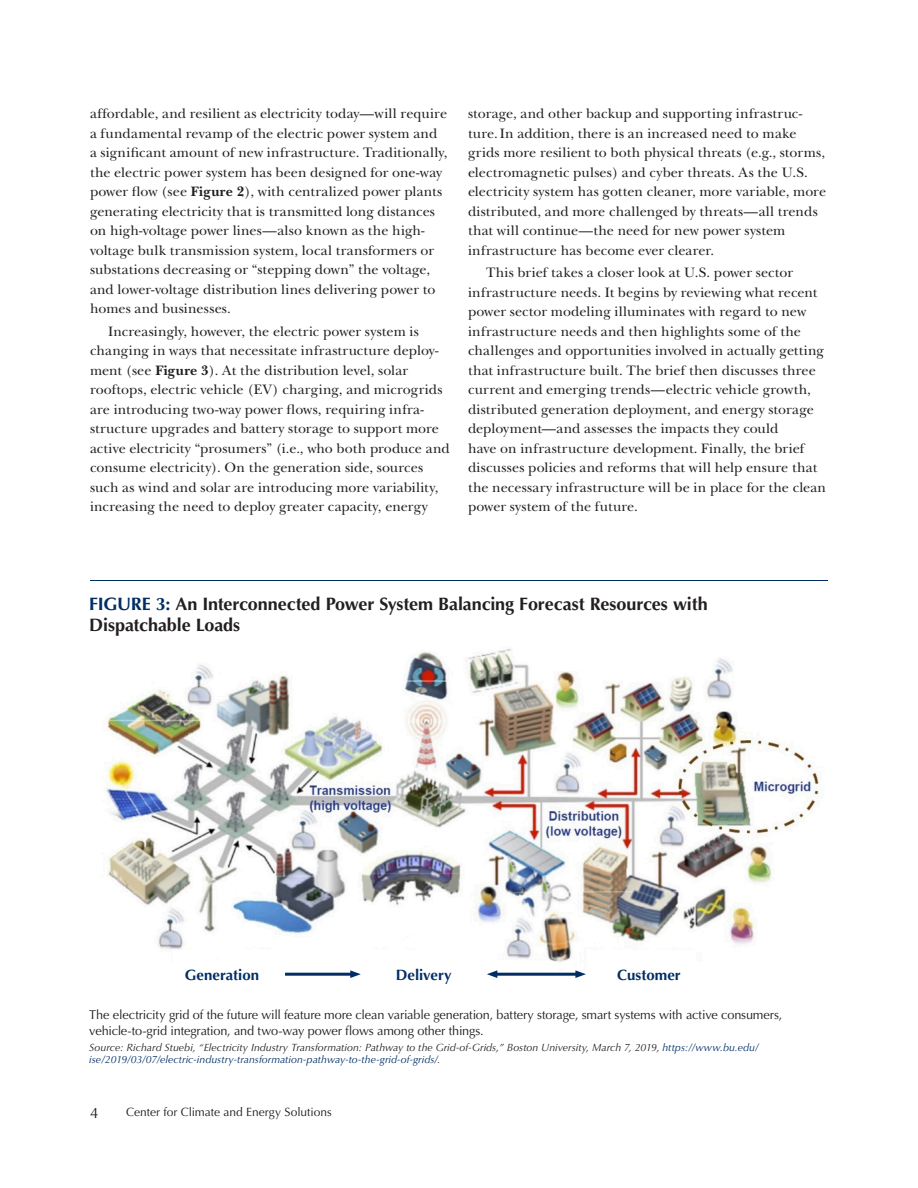
<style>
.page{position:relative;width:918px;height:1188px;background:#fff}
.page>*{position:absolute;margin:0;border:0;box-sizing:border-box;transform-origin:0 0}
.FCI_Figure_Header{font:700 18px/21.6px "Optima LT Std";letter-spacing:-.005em;color:#231f20}
.FCI_Subhead_Optima_B{font:700 15px "Optima LT Std";color:#002e64}
.t1{font:15px "Optima LT Std";color:#231f20}
.FCI_Body_Copy{font:14.25px/19.5px "New Baskerville";letter-spacing:.005em;color:#231f20}
.FCI_Figure_Captions{font:12.75px/15.3px "Optima LT Std";letter-spacing:-.01em;color:#231f20}
.t2{font:12px "Optima LT Std";color:#231f20}
.FCI_Figure_Source{font:italic 10.5px/12px "Optima LT Std";letter-spacing:.005em;color:#231f20}
.s1{font-weight:700}
.s2{color:#002e64}
</style>
<div class="page">
<img style="left:105px;top:649px;width:714px;height:324px">
<div style="left:162px;top:962px;width:120px;height:24px;background:#fff"></div>
<div style="left:364px;top:962px;width:120px;height:24px;background:#fff"></div>
<div style="left:589px;top:962px;width:120px;height:24px;background:#fff"></div>
<hr style="left:285px;top:973px;width:68px;height:3px;background:#002e64">
<svg style="left:350px;top:970px;width:11px;height:8px"></svg>
<hr style="left:495px;top:973px;width:83px;height:3px;background:#002e64">
<svg style="left:487px;top:970px;width:10px;height:8px"></svg>
<svg style="left:575px;top:970px;width:11px;height:8px"></svg>
<hr style="left:90px;top:580px;width:738px;height:1px;background:#002e64">
<p class="FCI_Body_Copy" style="left:90px;top:104px;width:359px">affordable, and resilient as electricity today—will require a fundamental revamp of the electric power system and a significant amount of new infrastructure. Traditionally, the electric power system has been designed for one-way power flow (see <span class="s1">Figure 2</span>), with centralized power plants generating electricity that is transmitted long distances on high-voltage power lines—also known as the high&shy;voltage bulk transmission system, local transformers or substations decreasing or “stepping down” the voltage, and lower-voltage distribution lines delivering power to homes and businesses.</p>
<p class="FCI_Body_Copy" style="left:90px;top:322px;width:361px;text-indent:18px">Increasingly, however, the electric power system is changing in ways that necessitate infrastructure deploy&shy;ment (see <span class="s1">Figure 3</span>). At the distribution level, solar rooftops, electric vehicle (EV) charging, and microgrids are introducing two-way power flows, requiring infra&shy;structure upgrades and battery storage to support more active electricity “prosumers” (i.e., who both produce and consume electricity). On the generation side, sources such as wind and solar are introducing more variability, increasing the need to deploy greater capacity, energy</p>
<p class="FCI_Body_Copy" style="left:468px;top:104px;width:360px">storage, and other backup and supporting infrastruc&shy;ture.In addition, there is an increased need to make grids more resilient to both physical threats (e.g., storms, electromagnetic pulses) and cyber threats. As the U.S. electricity system has gotten cleaner, more variable, more distributed, and more challenged by threats—all trends that will continue—the need for new power system infrastructure has become ever clearer.</p>
<p class="FCI_Body_Copy" style="left:468px;top:263px;width:360px;text-indent:18px">This brief takes a closer look at U.S. power sector infrastructure needs. It begins by reviewing what recent power sector modeling illuminates with regard to new infrastructure needs and then highlights some of the challenges and opportunities involved in actually getting that infrastructure built. The brief then discusses three current and emerging trends—electric vehicle growth, distributed generation deployment, and energy storage deployment—and assesses the impacts they could<br>have on infrastructure development. Finally, the brief discusses policies and reforms that will help ensure that the necessary infrastructure will be in place for the clean power system of the future.</p>
<p class="FCI_Figure_Header" style="left:89px;top:593px;width:620px"><span class="s2">FIGURE 3:</span> An Interconnected Power System Balancing Forecast Resources with<br>Dispatchable Loads</p>
<p class="FCI_Subhead_Optima_B" style="left:185px;top:966px;width:76px">Generation</p>
<p class="FCI_Subhead_Optima_B" style="left:396px;top:966px;width:57px">Delivery</p>
<p class="FCI_Subhead_Optima_B" style="left:617px;top:966px;width:65px">Customer</p>
<p class="FCI_Figure_Captions" style="left:89px;top:1008px;width:694px">The electricity grid of the future will feature more clean variable generation, battery storage, smart systems with active consumers, vehicle-to-grid integration, and two-way power flows among other things.</p>
<p class="FCI_Figure_Source" style="left:89px;top:1042px;width:671px">Source: Richard Stuebi, “Electricity Industry Transformation: Pathway to the Grid-of-Grids,” Boston University, March 7, 2019, <span class="s2">https://www.bu.edu/ ise/2019/03/07/electric-industry-transformation-pathway-to-the-grid-of-grids/</span>.</p>
<p class="t1" style="left:90px;top:1104px;width:10px">4</p>
<p class="t2" style="left:126px;top:1105px;width:207px">Center for Climate and Energy Solutions</p>
</div>
